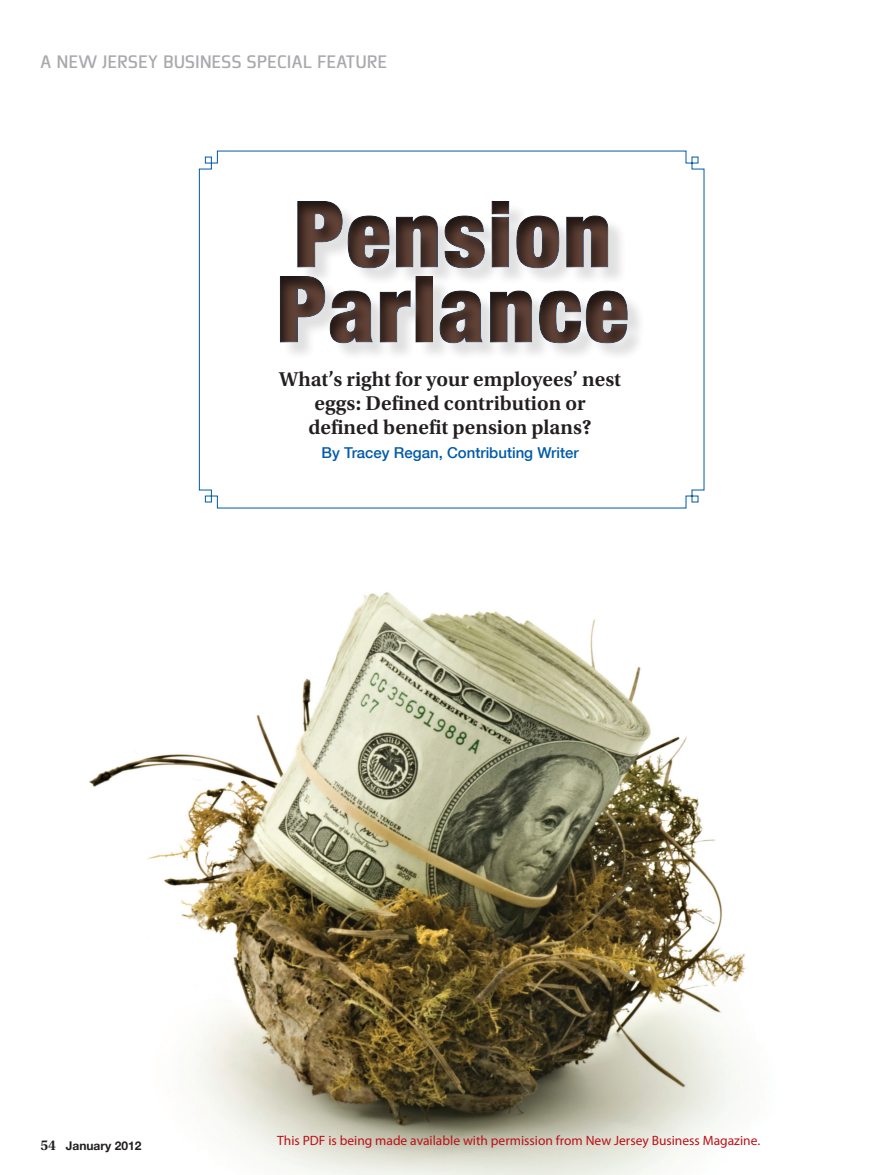
<style>
.page{position:relative;width:878px;height:1175px;background:#fff}
.page>*{position:absolute;margin:0;border:0;box-sizing:border-box;transform-origin:0 0}
.t1{font:900 condensed 91.5px/75px "Helvetica Neue";letter-spacing:.03em;color:#614237}
.Feature_dek_-_gray_s{font:600 21px/24px "Utopia Std";color:#231f20;text-align:center}
.Feature_Page_Top{font:700 18px "Bentwood";letter-spacing:.025em;color:#a8a9ad}
.Feature_author{font:500 15px "Helvetica Neue";color:#015aaa}
.Body__Sans{font:13.5px "Myriad Pro";color:#bb1018}
.t2{font:700 12px "Helvetica Neue";color:#231f20}
.s1{font-family:"Utopia Std";font-weight:600;font-size:15px}
</style>
<div class="page">
<img style="left:89px;top:592px;width:658px;height:582px">
<svg style="left:199px;top:151px;width:505px;height:357px"></svg>
<div style="left:242px;top:156px;width:503px;height:222px;background:#231f20;opacity:.75"></div>
<p class="Feature_Page_Top" style="left:40px;top:50px;width:348px">A NEW JERSEY BUSINESS SPECIAL FEATURE</p>
<h1 class="t1" style="left:277px;top:192px;width:353px">Pension<br>Parlance</h1>
<p class="Feature_dek_-_gray_s" style="left:279px;top:367px;width:343px">What’s right for your employees’ nest eggs: Defined contribution or</p>
<p class="Feature_dek_-_gray_s" style="left:308px;top:415px;width:285px">defined benefit pension plans?</p>
<p class="Feature_author" style="left:321px;top:440px;width:259px">By Tracey Regan, Contributing Writer</p>
<p class="t2" style="left:40px;top:1134px;width:102px"><span class="s1">54</span> January 2012</p>
<p class="Body__Sans" style="left:277px;top:1131px;width:484px">This PDF is being made available with permission from New Jersey Business Magazine.</p>
</div>
